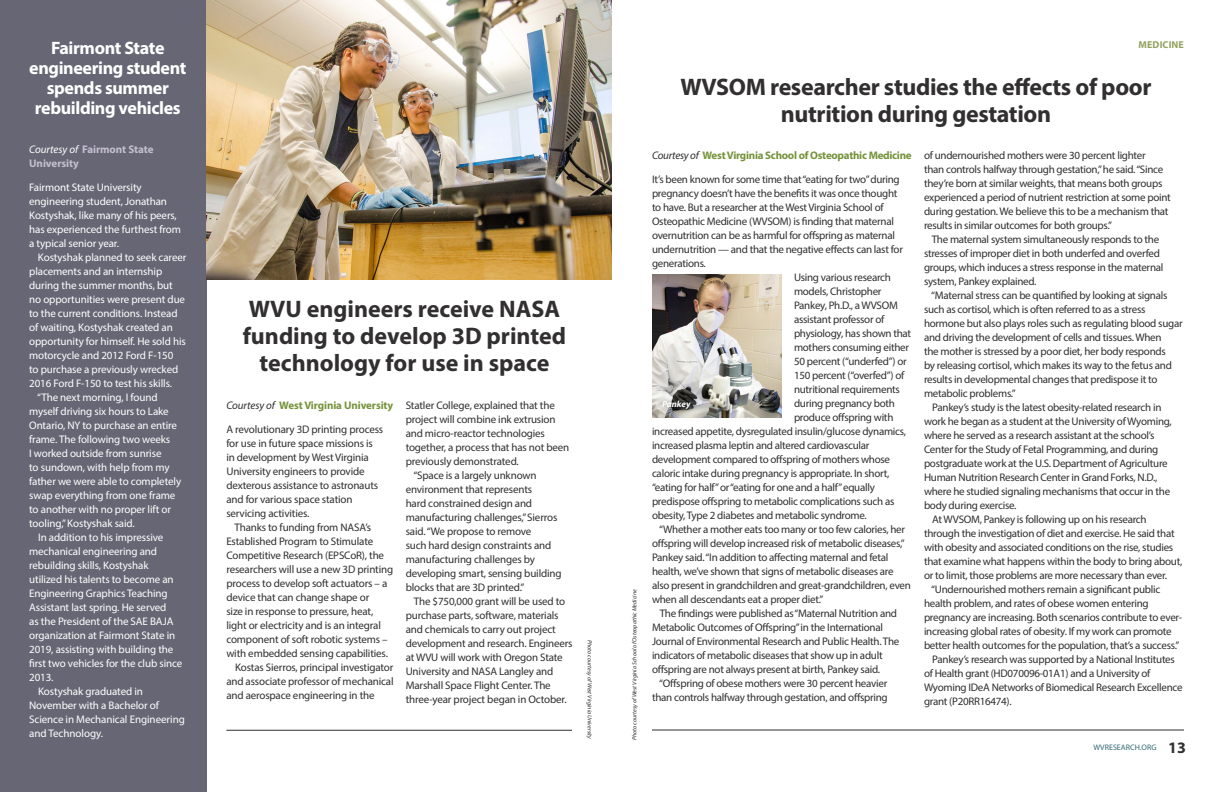
<style>
.page{position:relative;width:1224px;height:792px;background:#fff}
.page>*{position:absolute;margin:0;border:0;box-sizing:border-box;transform-origin:0 0}
.t1{font:700 24px/27px "Myriad Pro";letter-spacing:-.01em;color:#312f30;text-align:center}
.t2{font:700 18px/20px "Myriad Pro";letter-spacing:-.02em;color:#fff;text-align:center}
.t3{font:700 16px "Myriad Pro";color:#312f30}
.t4{font:11px/14px "Myriad Pro";letter-spacing:-.025em;color:#312f30}
.t5{font:11px/14px "Myriad Pro";letter-spacing:-.01em;color:#fff}
.t6{font:700 11px "Myriad Pro";letter-spacing:-.025em;color:#76933b}
.t7{font:700 11px/14px "Myriad Pro";letter-spacing:-.005em;color:#c4bfcf}
.t8{font:700 10px "Myriad Pro";letter-spacing:.01em;color:#92a261}
.t9{font:italic 700 9px "Myriad Pro";letter-spacing:-.005em;color:#fff}
.t10{font:8px "Myriad Pro";color:#356a75}
.t11{font:italic 6px "Myriad Pro";color:#312f30}
.s1{font-weight:400;font-style:italic;color:#fff}
.s2{font-weight:400;font-style:italic;color:#312f30}
</style>
<div class="page">
<div style="left:0;top:0;width:206px;height:792px;background:#666675"></div>
<hr style="left:226px;top:730px;width:346px;height:1px;background:#312f30">
<hr style="left:652px;top:730px;width:532px;height:1px;background:#312f30">
<img style="left:206px;top:0;width:406px;height:280px">
<img style="left:652px;top:274px;width:130px;height:143px">
<div style="left:656px;top:395px;width:40px;height:20px;background:#3e3e3f;opacity:.75"></div>
<p class="t2" style="left:29px;top:37px;width:159px">Fairmont State engineering student spends summer rebuilding vehicles</p>
<p class="t7" style="left:29px;top:142px;width:126px"><span class="s1">Courtesy of</span> Fairmont State<br>University</p>
<p class="t5" style="left:29px;top:181px;width:153px">Fairmont State University engineering student, Jonathan<br>Kostyshak, like many of his peers, has experienced the furthest from a typical senior year.</p>
<p class="t5" style="left:29px;top:251px;width:159px;text-indent:9px">Kostyshak planned to seek career placements and an internship during the summer months, but no opportunities were present due to the current conditions. Instead of waiting, Kostyshak created an opportunity for himself. He sold his motorcycle and 2012 Ford F-150<br>to purchase a previously wrecked<br>2016 Ford F-150 to test his skills.</p>
<p class="t5" style="left:29px;top:391px;width:154px;text-indent:8px">“The next morning, I found myself driving six hours to Lake<br>Ontario, NY to purchase an entire frame. The following two weeks<br>I worked outside from sunrise<br>to sundown, with help from my father we were able to completely swap everything from one frame to another with no proper lift or tooling,” Kostyshak said.</p>
<p class="t5" style="left:29px;top:531px;width:155px;text-indent:9px">In addition to his impressive mechanical engineering and rebuilding skills, Kostyshak utilized his talents to become an<br>Engineering Graphics Teaching<br>Assistant last spring. He served<br>as the President of the SAE BAJA organization at Fairmont State in<br>2019, assisting with building the first two vehicles for the club since<br>2013.</p>
<p class="t5" style="left:29px;top:685px;width:157px;text-indent:9px">Kostyshak graduated in<br>November with a Bachelor of<br>Science in Mechanical Engineering and Technology.</p>
<p class="t1" style="left:243px;top:294px;width:325px">WVU engineers receive NASA funding to develop 3D printed technology for use in space</p>
<p class="t6" style="left:226px;top:398px;width:168px"><span class="s2">Courtesy of</span> West Virginia University</p>
<p class="t4" style="left:226px;top:422px;width:158px">A revolutionary 3D printing process for use in future space missions is in development by West Virginia<br>University engineers to provide dexterous assistance to astronauts and for various space station servicing activities.</p>
<p class="t4" style="left:226px;top:520px;width:168px;text-indent:8px">Thanks to funding from NASA’s Established Program to Stimulate Competitive Research (EPSCoR), the researchers will use a new 3D printing process to develop soft actuators – a device that can change shape or<br>size in response to pressure, heat, light or electricity and is an integral component of soft robotic systems – with embedded sensing capabilities.</p>
<p class="t4" style="left:226px;top:660px;width:169px;text-align:justify;text-indent:9px">Kostas Sierros, principal investigator and associate professor of mechanical and aerospace engineering in the</p>
<p class="t4" style="left:406px;top:398px;width:165px">Statler College, explained that the project will combine ink extrusion and micro-reactor technologies together, a process that has not been previously demonstrated.</p>
<p class="t4" style="left:406px;top:468px;width:157px;text-indent:8px">“Space is a largely unknown environment that represents<br>hard constrained design and manufacturing challenges,” Sierros said. “We propose to remove<br>such hard design constraints and manufacturing challenges by developing smart, sensing building blocks that are 3D printed.”</p>
<p class="t4" style="left:406px;top:594px;width:168px;text-indent:8px">The $750,000 grant will be used to purchase parts, software, materials and chemicals to carry out project development and research. Engineers at WVU will work with Oregon State University and NASA Langley and Marshall Space Flight Center. The three-year project began in October.</p>
<p class="t11" style="left:593px;top:640px;width:101px;rotate:90deg">Photo courtesy of West Virginia University</p>
<p class="t11" style="left:631px;top:740px;width:152px;rotate:-90deg">Photo courtesy of West Virginia School of Osteopathic Medicine</p>
<p class="t8" style="left:1139px;top:38px;width:47px">MEDICINE</p>
<p class="t1" style="left:680px;top:72px;width:473px">WVSOM researcher studies the effects of poor nutrition during gestation</p>
<p class="t6" style="left:652px;top:148px;width:261px"><span class="s2">Courtesy of</span> West Virginia School of Osteopathic Medicine</p>
<p class="t4" style="left:652px;top:172px;width:252px">It’s been known for some time that “eating for two” during pregnancy doesn’t have the benefits it was once thought to have. But a researcher at the West Virginia School of Osteopathic Medicine (WVSOM) is finding that maternal overnutrition can be as harmful for offspring as maternal undernutrition — and that the negative effects can last for generations.</p>
<p class="t4" style="left:794px;top:270px;width:99px">Using various research</p>
<p class="t4" style="left:794px;top:284px;width:89px">models, Christopher</p>
<p class="t4" style="left:794px;top:298px;width:105px">Pankey, Ph.D., a WVSOM</p>
<p class="t4" style="left:794px;top:312px;width:92px">assistant professor of</p>
<p class="t4" style="left:794px;top:326px;width:119px">physiology, has shown that</p>
<p class="t4" style="left:794px;top:340px;width:117px">mothers consuming either</p>
<p class="t4" style="left:794px;top:354px;width:114px">50 percent (“underfed”) or</p>
<p class="t4" style="left:794px;top:368px;width:112px">150 percent (“overfed”) of</p>
<p class="t4" style="left:794px;top:382px;width:107px">nutritional requirements</p>
<p class="t4" style="left:794px;top:396px;width:103px">during pregnancy both</p>
<p class="t4" style="left:794px;top:410px;width:101px">produce offspring with</p>
<p class="t4" style="left:652px;top:424px;width:256px">increased appetite, dysregulated insulin/glucose dynamics,</p>
<p class="t4" style="left:652px;top:438px;width:219px">increased plasma leptin and altered cardiovascular</p>
<p class="t4" style="left:652px;top:452px;width:240px">development compared to offspring of mothers whose</p>
<p class="t4" style="left:652px;top:466px;width:239px">caloric intake during pregnancy is appropriate. In short,</p>
<p class="t4" style="left:652px;top:480px;width:224px">“eating for half” or “eating for one and a half” equally</p>
<p class="t4" style="left:652px;top:494px;width:244px">predispose offspring to metabolic complications such as</p>
<p class="t4" style="left:652px;top:508px;width:216px">obesity, Type 2 diabetes and metabolic syndrome.</p>
<p class="t4" style="left:652px;top:522px;width:260px;text-indent:7px">“Whether a mother eats too many or too few calories, her offspring will develop increased risk of metabolic diseases,” Pankey said. “In addition to affecting maternal and fetal health, we’ve shown that signs of metabolic diseases are also present in grandchildren and great-grandchildren, even when all descendants eat a proper diet.”</p>
<p class="t4" style="left:652px;top:606px;width:249px;text-indent:8px">The findings were published as “Maternal Nutrition and Metabolic Outcomes of Offspring” in the International Journal of Environmental Research and Public Health. The indicators of metabolic diseases that show up in adult offspring are not always present at birth, Pankey said.</p>
<p class="t4" style="left:652px;top:676px;width:237px;text-align:right">“Offspring of obese mothers were 30 percent heavier than controls halfway through gestation, and offspring</p>
<p class="t4" style="left:924px;top:148px;width:248px">of undernourished mothers were 30 percent lighter<br>than controls halfway through gestation,” he said. “Since they’re born at similar weights, that means both groups experienced a period of nutrient restriction at some point during gestation. We believe this to be a mechanism that results in similar outcomes for both groups.”</p>
<p class="t4" style="left:924px;top:232px;width:241px;text-indent:8px">The maternal system simultaneously responds to the stresses of improper diet in both underfed and overfed groups, which induces a stress response in the maternal system, Pankey explained.</p>
<p class="t4" style="left:924px;top:288px;width:260px;text-indent:7px">“Maternal stress can be quantified by looking at signals such as cortisol, which is often referred to as a stress hormone but also plays roles such as regulating blood sugar and driving the development of cells and tissues. When<br>the mother is stressed by a poor diet, her body responds<br>by releasing cortisol, which makes its way to the fetus and results in developmental changes that predispose it to metabolic problems.”</p>
<p class="t4" style="left:924px;top:400px;width:249px;text-indent:8px">Pankey’s study is the latest obesity-related research in work he began as a student at the University of Wyoming, where he served as a research assistant at the school’s Center for the Study of Fetal Programming, and during postgraduate work at the U.S. Department of Agriculture Human Nutrition Research Center in Grand Forks, N.D., where he studied signaling mechanisms that occur in the body during exercise.</p>
<p class="t4" style="left:924px;top:512px;width:260px;text-indent:8px">At WVSOM, Pankey is following up on his research through the investigation of diet and exercise. He said that with obesity and associated conditions on the rise, studies that examine what happens within the body to bring about, or to limit, those problems are more necessary than ever.</p>
<p class="t4" style="left:924px;top:582px;width:260px;text-indent:7px">“Undernourished mothers remain a significant public health problem, and rates of obese women entering pregnancy are increasing. Both scenarios contribute to ever&shy;increasing global rates of obesity. If my work can promote better health outcomes for the population, that’s a success.”</p>
<p class="t4" style="left:924px;top:652px;width:260px;text-indent:8px">Pankey’s research was supported by a National Institutes of Health grant (HD070096-01A1) and a University of Wyoming IDeA Networks of Biomedical Research Excellence grant (P20RR16474).</p>
<p class="t9" style="left:662px;top:398px;width:30px">Pankey</p>
<p class="t10" style="left:1093px;top:742px;width:65px">WVRESEARCH.ORG</p>
<p class="t3" style="left:1168px;top:737px;width:19px">13</p>
</div>
